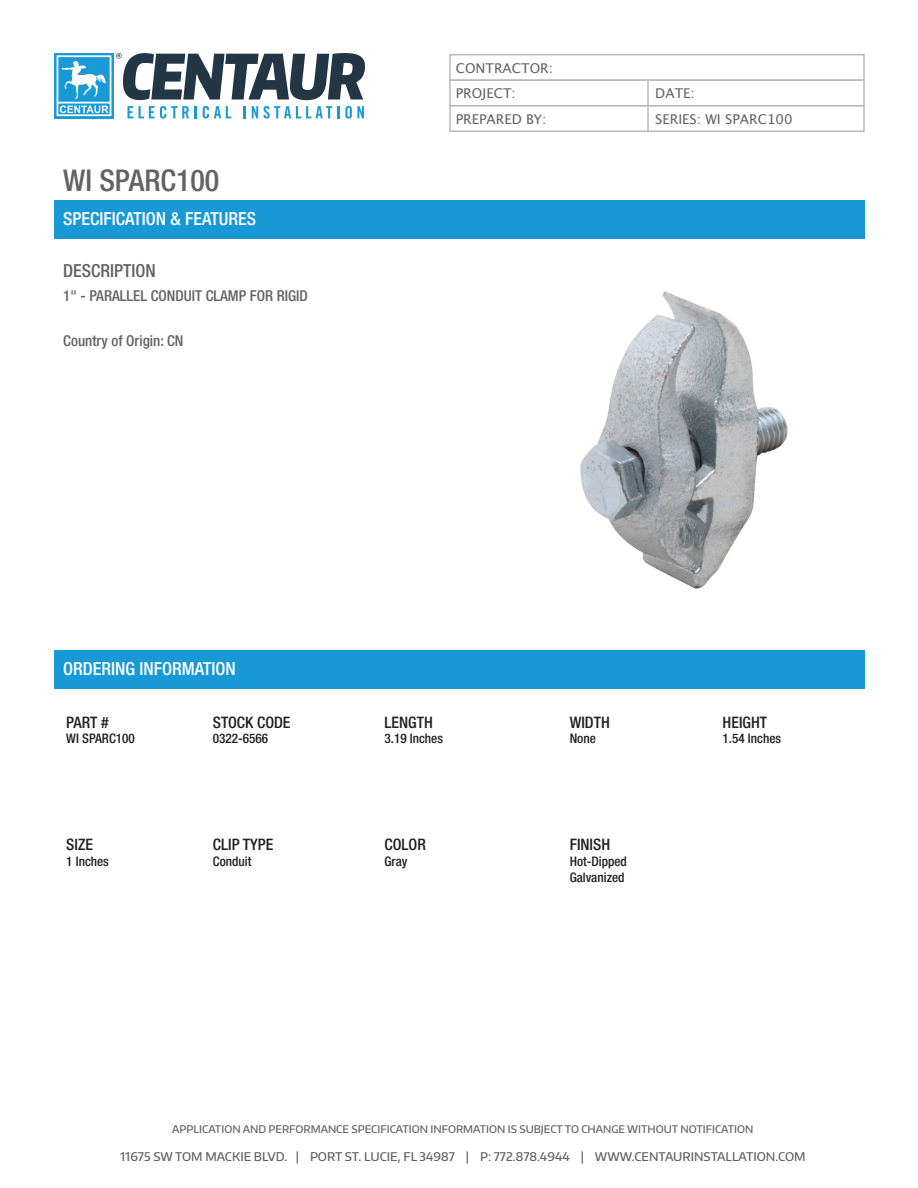
<style>
.page{position:relative;width:918px;height:1188px;background:#fff}
.page>*{position:absolute;margin:0;border:0;box-sizing:border-box;transform-origin:0 0}
.t1{font:500 condensed 30px "Helvetica Neue";color:#636366}
.t2{font:500 condensed 18px "Helvetica Neue";color:#fff}
.t3{font:500 condensed 18px "Helvetica Neue";color:#636366}
.t4{font:500 condensed 15.9px "Helvetica Neue";color:#231f20}
.t5{font:500 condensed 15px "Helvetica Neue";color:#636366}
.t6{font:13.5px "Lucida Grande";color:#636366}
.t7{font:500 condensed 13.2px/15.9px "Helvetica Neue";color:#231f20}
.t8{font:500 12px "Encode Sans Normal";color:#636366}
.t9{font:500 10.5px "Encode Sans Normal";color:#636366}
</style>
<div class="page">
<svg style="left:54px;top:53px;width:3px;height:65px"></svg>
<svg style="left:57px;top:53px;width:308px;height:65px"></svg>
<div style="left:449px;top:54px;width:416px;height:27px;border:2px solid #babbbb"></div>
<div style="left:449px;top:79px;width:416px;height:27px;border:2px solid #babbbb"></div>
<hr style="left:647px;top:80px;width:2px;height:25px;background:#babbbb">
<div style="left:449px;top:105px;width:416px;height:27px;border:2px solid #babbbb"></div>
<hr style="left:647px;top:106px;width:2px;height:24px;background:#babbbb">
<div style="left:54px;top:200px;width:811px;height:39px;background:#1899d6"></div>
<div style="left:54px;top:650px;width:811px;height:39px;background:#1899d6"></div>
<img style="left:580px;top:292px;width:208px;height:297px">
<p class="t1" style="left:63px;top:163px;width:158px">WI SPARC100</p>
<p class="t2" style="left:63px;top:208px;width:195px">SPECIFICATION &amp; FEATURES</p>
<p class="t3" style="left:63px;top:260px;width:94px">DESCRIPTION</p>
<p class="t5" style="left:63px;top:286px;width:246px">1" - PARALLEL CONDUIT CLAMP FOR RIGID</p>
<p class="t5" style="left:63px;top:331px;width:122px">Country of Origin: CN</p>
<p class="t6" style="left:456px;top:60px;width:99px">CONTRACTOR:</p>
<p class="t6" style="left:456px;top:86px;width:62px">PROJECT:</p>
<p class="t6" style="left:655px;top:86px;width:41px">DATE:</p>
<p class="t6" style="left:456px;top:111px;width:92px">PREPARED BY:</p>
<p class="t6" style="left:655px;top:111px;width:139px">SERIES: WI SPARC100</p>
<p class="t2" style="left:63px;top:658px;width:174px">ORDERING INFORMATION</p>
<p class="t4" style="left:66px;top:712px;width:44px">PART #</p>
<p class="t7" style="left:66px;top:731px;width:70px">WI SPARC100</p>
<p class="t4" style="left:213px;top:712px;width:79px">STOCK CODE</p>
<p class="t7" style="left:213px;top:731px;width:57px">0322-6566</p>
<p class="t4" style="left:385px;top:712px;width:50px">LENGTH</p>
<p class="t7" style="left:385px;top:731px;width:60px">3.19 Inches</p>
<p class="t4" style="left:570px;top:712px;width:42px">WIDTH</p>
<p class="t7" style="left:570px;top:731px;width:28px">None</p>
<p class="t4" style="left:723px;top:712px;width:46px">HEIGHT</p>
<p class="t7" style="left:723px;top:731px;width:60px">1.54 Inches</p>
<p class="t4" style="left:66px;top:835px;width:28px">SIZE</p>
<p class="t7" style="left:66px;top:854px;width:44px">1 Inches</p>
<p class="t4" style="left:213px;top:835px;width:62px">CLIP TYPE</p>
<p class="t7" style="left:213px;top:854px;width:40px">Conduit</p>
<p class="t4" style="left:385px;top:835px;width:43px">COLOR</p>
<p class="t7" style="left:385px;top:854px;width:24px">Gray</p>
<p class="t4" style="left:570px;top:835px;width:42px">FINISH</p>
<p class="t7" style="left:570px;top:854px;width:59px">Hot-Dipped<br>Galvanized</p>
<p class="t9" style="left:172px;top:1122px;width:583px">APPLICATION AND PERFORMANCE SPECIFICATION INFORMATION IS SUBJECT TO CHANGE WITHOUT NOTIFICATION</p>
<p class="t8" style="left:120px;top:1149px;width:687px">11675 SW TOM MACKIE BLVD. | PORT ST. LUCIE, FL 34987 | P: 772.878.4944 | WWW.CENTAURINSTALLATION.COM</p>
</div>
